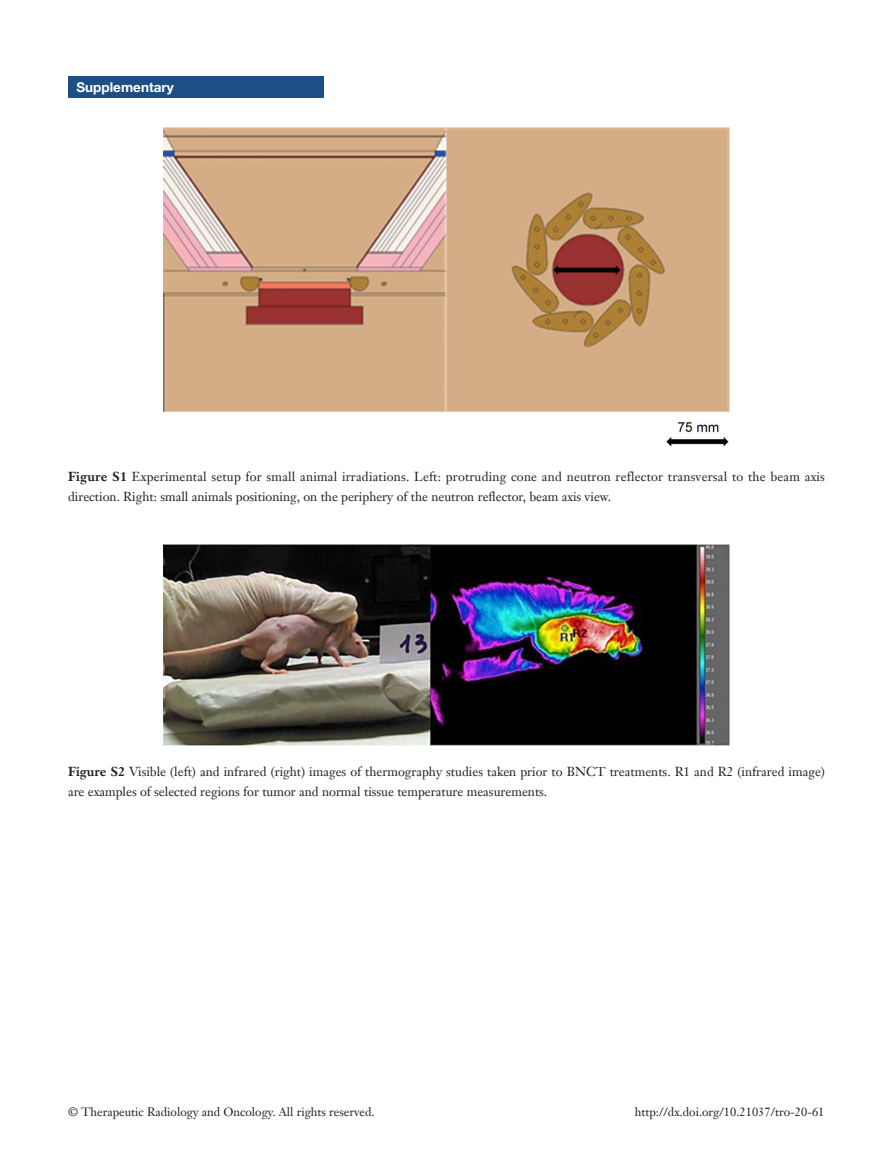
<style>
.page{position:relative;width:893px;height:1170px;background:#fff}
.page>*{position:absolute;margin:0;border:0;box-sizing:border-box;transform-origin:0 0}
.栏目{font:700 13.5px "Helvetica Neue LT Pro";color:#fff}
.t1{font:12.75px/19.5px "Janson Text LT";color:#231f20}
.t2{font:12px "Janson Text LT";color:#231f20}
.s1{font-weight:700}
</style>
<div class="page">
<div style="left:68px;top:77px;width:255px;height:21px;background:#1c5085"></div>
<img style="left:164px;top:128px;width:565px;height:319px">
<img style="left:164px;top:545px;width:565px;height:200px">
<p class="栏目" style="left:77px;top:79px;width:99px">Supplementary</p>
<p class="t1" style="left:68px;top:466px;width:758px"><span class="s1">Figure S1</span> Experimental setup for small animal irradiations. Left: protruding cone and neutron reflector transversal to the beam axis direction. Right: small animals positioning, on the periphery of the neutron reflector, beam axis view.</p>
<p class="t1" style="left:68px;top:761px;width:758px"><span class="s1">Figure S2</span> Visible (left) and infrared (right) images of thermography studies taken prior to BNCT treatments. R1 and R2 (infrared image) are examples of selected regions for tumor and normal tissue temperature measurements.</p>
<p class="t2" style="left:68px;top:1104px;width:308px">© Therapeutic Radiology and Oncology. All rights reserved.</p>
<p class="t2" style="left:635px;top:1104px;width:191px">http://dx.doi.org/10.21037/tro-20-61</p>
</div>
